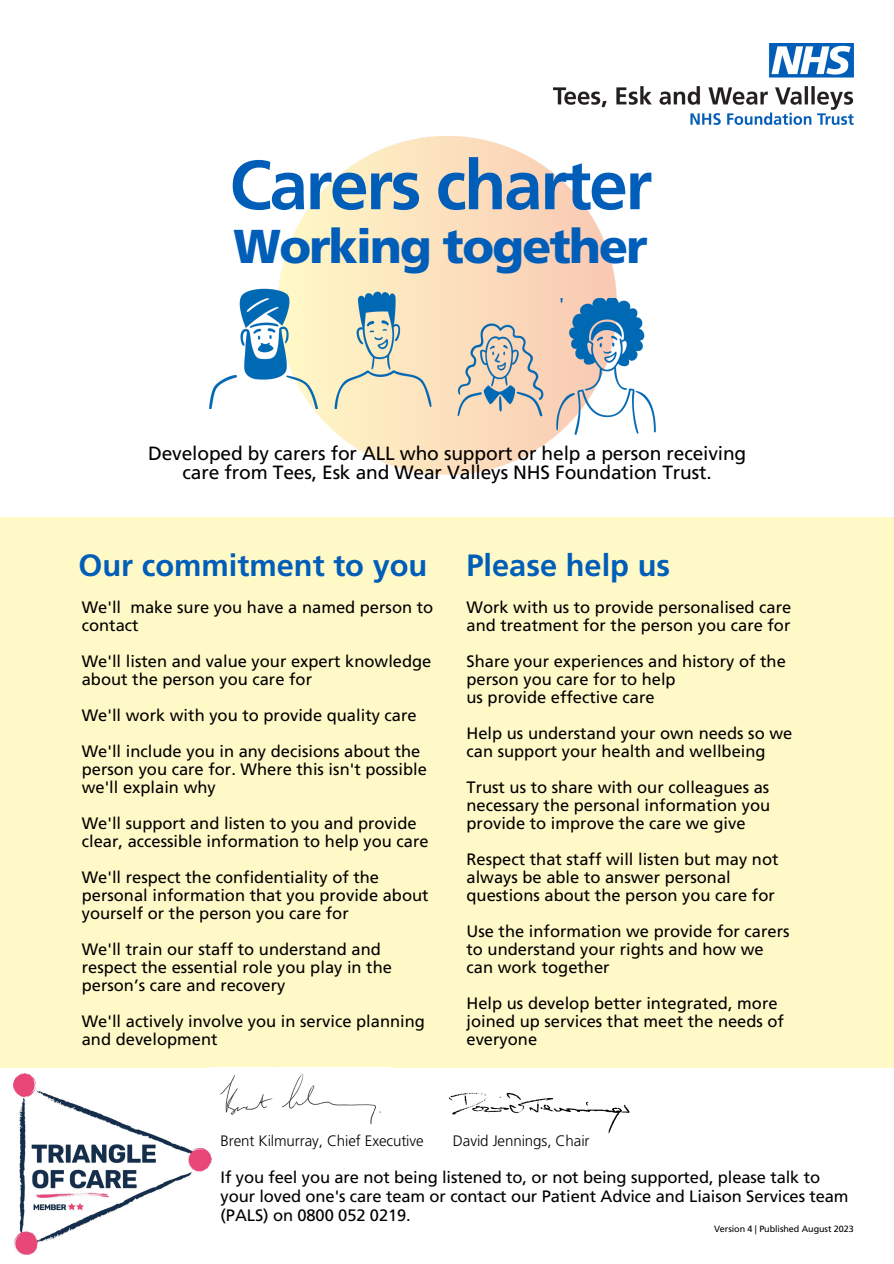
<style>
.page{position:relative;width:894px;height:1264px;background:#fff}
.page>*{position:absolute;margin:0;border:0;box-sizing:border-box;transform-origin:0 0}
.t1{font:700 69.45px "Frutiger LT Pro";letter-spacing:-.035em;color:#005eb8}
.t2{font:900 47.4px "Frutiger LT Std";letter-spacing:-.035em;color:#005eb8}
.t3{font:700 30.75px "Frutiger LT Pro";color:#005eb8}
.t4{font:19.2px/18.6px "Frutiger LT Pro";letter-spacing:-.005em;color:#000;text-align:center}
.t5{font:16.5px/18px "Frutiger LT Pro";color:#000}
.t6{font:300 15.15px "Frutiger LT Pro";letter-spacing:-.005em;color:#000}
.t7{font:9px "Frutiger LT Pro";letter-spacing:-.005em;color:#000}
</style>
<div class="page">
<img style="left:284px;top:136px;width:332px;height:338px">
<div style="left:0;top:517px;width:893px;height:550px;background:#fff9c7"></div>
<img style="left:220px;top:1074px;width:161px;height:51px">
<img style="left:426px;top:1067px;width:235px;height:73px">
<img style="left:209px;top:260px;width:231px;height:149px">
<img style="left:447px;top:298px;width:209px;height:137px">
<img style="left:553px;top:44px;width:300px;height:81px">
<img style="left:13px;top:1073px;width:199px;height:182px">
<p class="t1" style="left:229px;top:142px;width:424px">Carers charter</p>
<p class="t2" style="left:233px;top:227px;width:415px">Working together</p>
<p class="t4" style="left:148px;top:444px;width:599px">Developed by carers for ALL who support or help a person receiving care from Tees, Esk and Wear Valleys NHS Foundation Trust.</p>
<p class="t3" style="left:78px;top:546px;width:350px">Our commitment to you</p>
<p class="t3" style="left:466px;top:546px;width:205px">Please help us</p>
<p class="t5" style="left:82px;top:598px;width:353px">We'll make sure you have a named person to contact</p>
<p class="t5" style="left:82px;top:652px;width:351px">We'll listen and value your expert knowledge about the person you care for</p>
<p class="t5" style="left:82px;top:706px;width:336px">We'll work with you to provide quality care</p>
<p class="t5" style="left:82px;top:742px;width:346px">We'll include you in any decisions about the person you care for. Where this isn't possible we'll explain why</p>
<p class="t5" style="left:82px;top:814px;width:348px">We'll support and listen to you and provide clear, accessible information to help you care</p>
<p class="t5" style="left:82px;top:868px;width:348px">We'll respect the confidentiality of the personal information that you provide about yourself or the person you care for</p>
<p class="t5" style="left:82px;top:940px;width:311px">We'll train our staff to understand and respect the essential role you play in the person’s care and recovery</p>
<p class="t5" style="left:82px;top:1012px;width:344px">We'll actively involve you in service planning and development</p>
<p class="t5" style="left:466px;top:598px;width:326px">Work with us to provide personalised care and treatment for the person you care for</p>
<p class="t5" style="left:466px;top:652px;width:321px">Share your experiences and history of the person you care for to help</p>
<p class="t5" style="left:466px;top:688px;width:189px">us provide effective care</p>
<p class="t5" style="left:466px;top:724px;width:327px">Help us understand your own needs so we can support your health and wellbeing</p>
<p class="t5" style="left:466px;top:778px;width:305px;text-align:justify">Trust us to share with our colleagues as necessary the personal information you provide to improve the care we give</p>
<p class="t5" style="left:466px;top:850px;width:313px">Respect that staff will listen but may not always be able to answer personal questions about the person you care for</p>
<p class="t5" style="left:466px;top:922px;width:324px">Use the information we provide for carers to understand your rights and how we can work together</p>
<p class="t5" style="left:466px;top:994px;width:319px">Help us develop better integrated, more joined up services that meet the needs of everyone</p>
<p class="t6" style="left:220px;top:1130px;width:204px">Brent Kilmurray, Chief Executive</p>
<p class="t6" style="left:453px;top:1130px;width:138px">David Jennings, Chair</p>
<p class="t5" style="left:220px;top:1167px;width:629px;line-height:18.8px">If you feel you are not being listened to, or not being supported, please talk to your loved one's care team or contact our Patient Advice and Liaison Services team (PALS) on 0800 052 0219.</p>
<p class="t7" style="left:713px;top:1223px;width:141px">Version 4 | Published August 2023</p>
</div>
